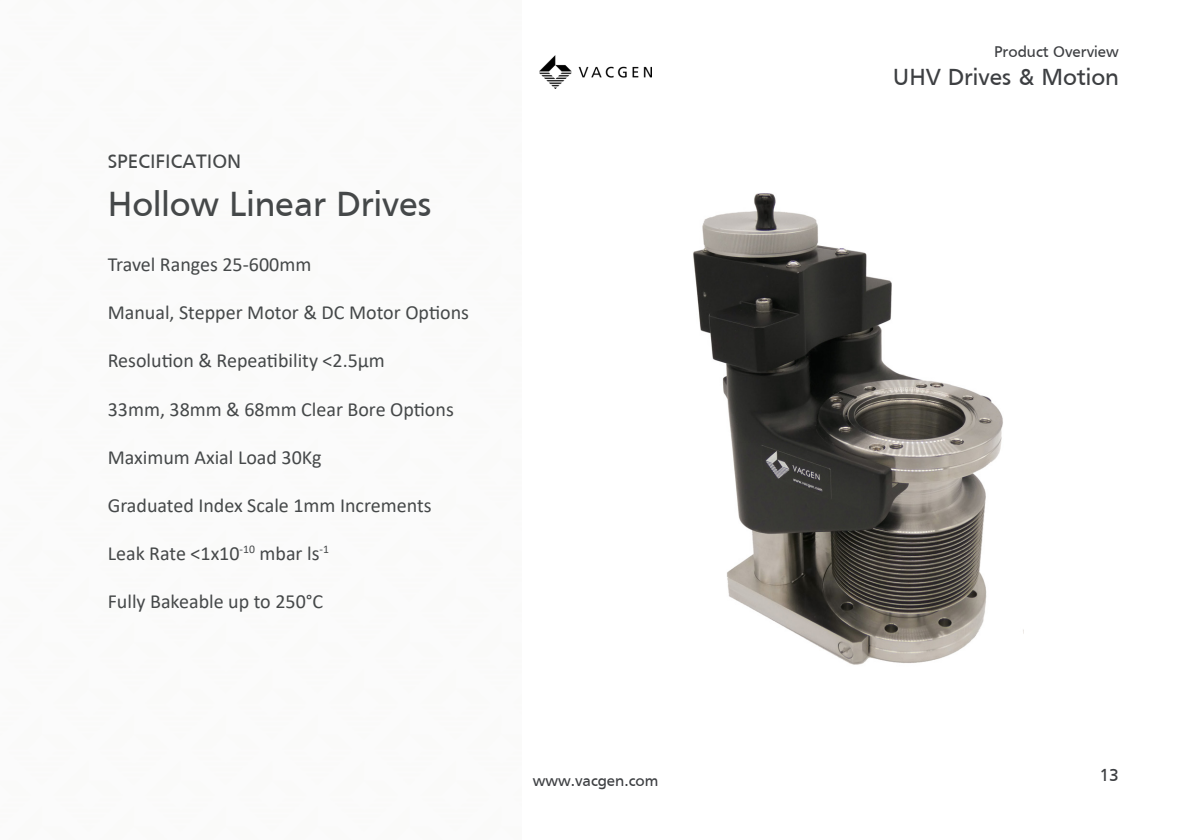
<style>
.page{position:relative;width:1191px;height:840px;background:#fff}
.page>*{position:absolute;margin:0;border:0;box-sizing:border-box;transform-origin:0 0}
.Header_2{font:36px "Frutiger";color:#454849}
.t1{font:24px "Frutiger";color:#3d3f42}
.Body_White{font:20px "Calibri";color:#454849}
.Body{font:20px "Frutiger";color:#454849}
.t2{font:18px "Frutiger";color:#3d3f42}
.t3{font:16px "Frutiger";color:#3d3f42}
</style>
<div class="page">
<img style="left:539px;top:55px;width:112px;height:34px">
<img style="left:693px;top:193px;width:331px;height:472px">
<p class="Body" style="left:108px;top:150px;width:135px">SPECIFICATION</p>
<p class="Header_2" style="left:108px;top:184px;width:325px">Hollow Linear Drives</p>
<p class="Body_White" style="left:108px;top:251px;width:205px">Travel Ranges 25-600mm</p>
<p class="Body_White" style="left:108px;top:299px;width:363px">Manual, Stepper Motor &amp; DC Motor Options</p>
<p class="Body_White" style="left:108px;top:347px;width:279px">Resolution &amp; Repeatibility &lt;2.5μm</p>
<p class="Body_White" style="left:108px;top:395px;width:347px">33mm, 38mm &amp; 68mm Clear Bore Options</p>
<p class="Body_White" style="left:108px;top:443px;width:215px">Maximum Axial Load 30Kg</p>
<p class="Body_White" style="left:108px;top:491px;width:325px">Graduated Index Scale 1mm Increments</p>
<p class="Body_White" style="left:108px;top:539px;width:223px">Leak Rate &lt;1x10<sup>-10</sup> mbar ls<sup>-1</sup></p>
<p class="Body_White" style="left:108px;top:587px;width:217px">Fully Bakeable up to 250°C</p>
<p class="t3" style="left:533px;top:771px;width:127px">www.vacgen.com</p>
<p class="t3" style="left:994px;top:43px;width:126px">Product Overview</p>
<p class="t1" style="left:893px;top:63px;width:227px">UHV Drives &amp; Motion</p>
<p class="t2" style="left:1099px;top:764px;width:21px">13</p>
</div>
